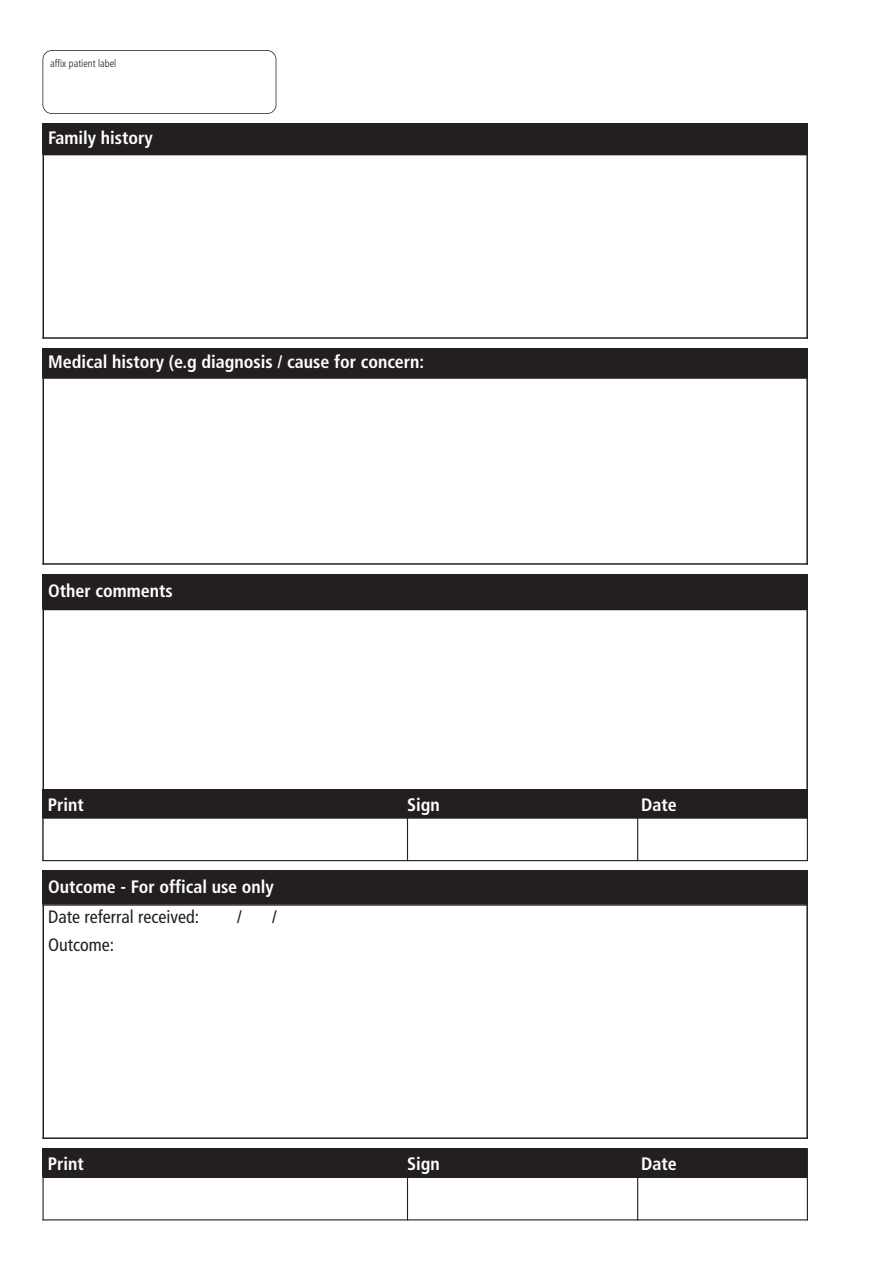
<style>
.page{position:relative;width:893px;height:1263px;background:#fff}
.page>*{position:absolute;margin:0;border:0;box-sizing:border-box;transform-origin:0 0}
.t1{font:700 condensed 18px "Frutiger";color:#fff}
.t2{font:condensed 18px "Frutiger";color:#231f20}
.t3{font:300 condensed 10.5px "Frutiger";color:#231f20}
</style>
<div class="page">
<div style="left:43px;top:348px;width:765px;height:30px;background:#231f20"></div>
<hr style="left:43px;top:348px;width:1px;height:217px;background:#231f20">
<hr style="left:806px;top:348px;width:2px;height:217px;background:#231f20">
<hr style="left:43px;top:377px;width:765px;height:2px;background:#231f20">
<hr style="left:43px;top:563px;width:765px;height:2px;background:#231f20">
<div style="left:43px;top:123px;width:765px;height:32px;background:#231f20"></div>
<hr style="left:43px;top:123px;width:1px;height:216px;background:#231f20">
<hr style="left:806px;top:123px;width:2px;height:216px;background:#231f20">
<hr style="left:43px;top:337px;width:765px;height:2px;background:#231f20">
<div style="left:43px;top:574px;width:765px;height:35px;background:#231f20"></div>
<hr style="left:43px;top:574px;width:1px;height:287px;background:#231f20">
<hr style="left:806px;top:574px;width:2px;height:287px;background:#231f20">
<hr style="left:43px;top:609px;width:765px;height:1px;background:#231f20">
<div style="left:43px;top:870px;width:765px;height:35px;background:#231f20"></div>
<hr style="left:43px;top:870px;width:1px;height:269px;background:#231f20">
<hr style="left:806px;top:870px;width:2px;height:269px;background:#231f20">
<hr style="left:43px;top:904px;width:765px;height:2px;background:#231f20">
<hr style="left:43px;top:1137px;width:765px;height:2px;background:#231f20">
<div style="left:43px;top:50px;width:233px;height:64px;border:2px solid #231f20;border-radius:9px"></div>
<div style="left:43px;top:1148px;width:764px;height:29px;background:#231f20"></div>
<hr style="left:43px;top:1148px;width:1px;height:72px;background:#231f20">
<hr style="left:407px;top:1177px;width:1px;height:43px;background:#231f20">
<hr style="left:637px;top:1177px;width:1px;height:43px;background:#231f20">
<hr style="left:807px;top:1148px;width:1px;height:72px;background:#231f20">
<hr style="left:43px;top:1177px;width:765px;height:1px;background:#231f20">
<hr style="left:43px;top:1219px;width:765px;height:1px;background:#231f20">
<div style="left:43px;top:789px;width:764px;height:29px;background:#231f20"></div>
<div style="left:638px;top:818px;width:170px;height:43px;background:#fff"></div>
<hr style="left:407px;top:817px;width:1px;height:44px;background:#231f20">
<hr style="left:637px;top:817px;width:1px;height:44px;background:#231f20">
<hr style="left:807px;top:789px;width:1px;height:72px;background:#231f20">
<hr style="left:43px;top:817px;width:765px;height:2px;background:#231f20">
<hr style="left:43px;top:860px;width:765px;height:1px;background:#231f20">
<p class="t3" style="left:50px;top:59px;width:68px">affix patient label</p>
<p class="t1" style="left:48px;top:131px;width:106px">Family history</p>
<p class="t1" style="left:48px;top:355px;width:378px">Medical history (e.g diagnosis / cause for concern:</p>
<p class="t1" style="left:48px;top:583px;width:126px">Other comments</p>
<p class="t1" style="left:48px;top:797px;width:37px">Print</p>
<p class="t1" style="left:407px;top:797px;width:34px">Sign</p>
<p class="t1" style="left:641px;top:797px;width:37px">Date</p>
<p class="t1" style="left:48px;top:879px;width:227px">Outcome - For offical use only</p>
<p class="t2" style="left:48px;top:909px;width:152px">Date referral received:</p>
<p class="t2" style="left:237px;top:909px;width:6px">/</p>
<p class="t2" style="left:272px;top:909px;width:6px">/</p>
<p class="t2" style="left:48px;top:937px;width:67px">Outcome:</p>
<p class="t1" style="left:48px;top:1156px;width:37px">Print</p>
<p class="t1" style="left:407px;top:1156px;width:34px">Sign</p>
<p class="t1" style="left:641px;top:1156px;width:37px">Date</p>
</div>
